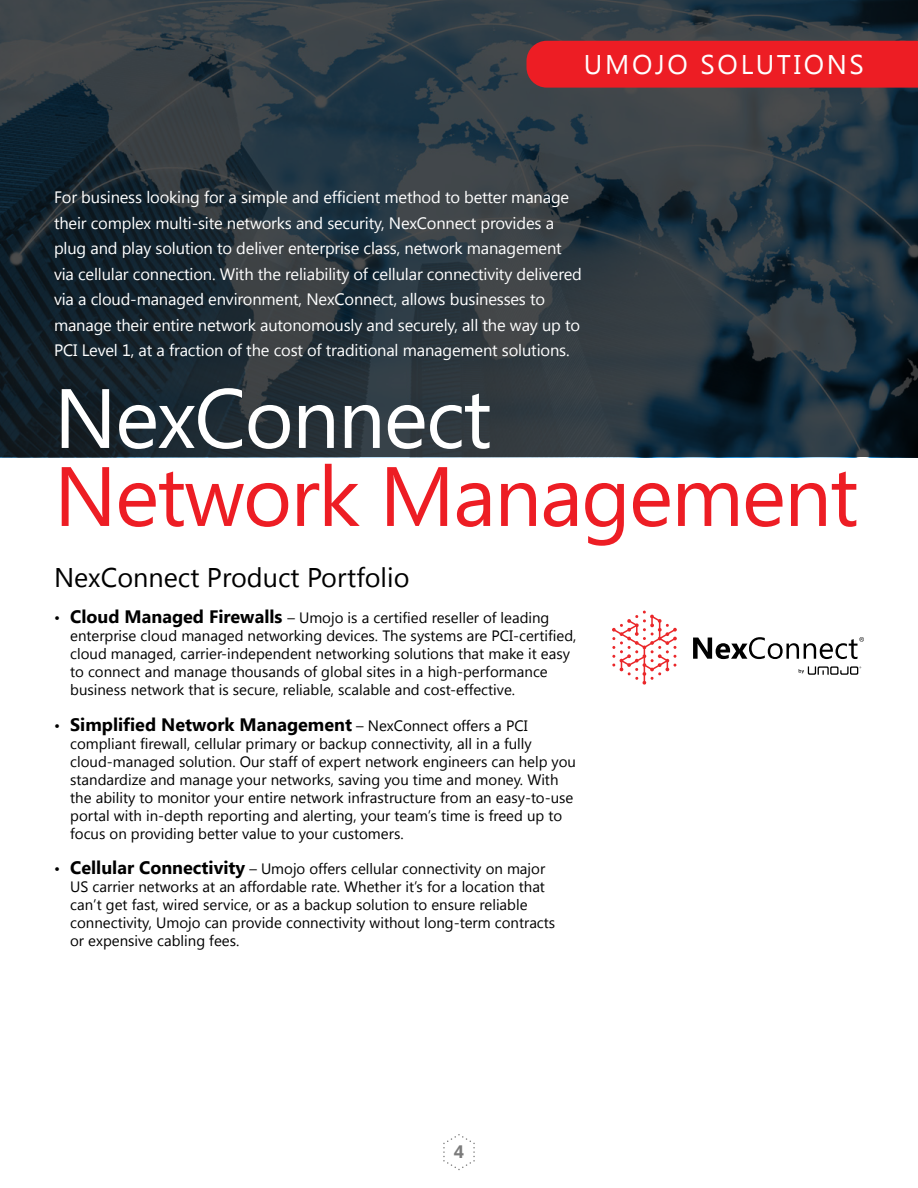
<style>
.page{position:relative;width:918px;height:1188px;background:#fff}
.page>*{position:absolute;margin:0;border:0;box-sizing:border-box;transform-origin:0 0}
.t1{font:84px "Segoe UI";letter-spacing:-.02em;color:#ed1d24}
.t2{font:84px "Segoe UI";letter-spacing:-.02em;color:#fff}
.t3{font:27px "Segoe UI";color:#000}
.t4{font:27px "Segoe UI";letter-spacing:.1em;color:#fff}
.t5{font:700 18px "Segoe UI";color:#000}
.t6{font:700 18px "Segoe UI";color:#7b7b7b}
.t7{font:16.5px/25.5px "Segoe UI";letter-spacing:-.01em;color:#fff}
.t8{font:15px/18px "Segoe UI";color:#000}
.s1{font-weight:700;font-size:18px}
.s2{font-weight:400;font-size:15px}
</style>
<div class="page">
<svg style="left:0;top:0;width:918px;height:457px;background:#28353d"></svg>
<svg style="left:612px;top:610px;width:65px;height:75px"></svg>
<svg style="left:693px;top:637px;width:171px;height:22px"></svg>
<svg style="left:799px;top:666px;width:62px;height:9px"></svg>
<div style="left:526px;top:41px;width:392px;height:47px;background:#ed1d24"></div>
<svg style="left:443px;top:1134px;width:32px;height:36px"></svg>
<h2 class="t4" style="left:584px;top:45px;width:282px">UMOJO SOLUTIONS</h2>
<p class="t7" style="left:54px;top:184px;width:529px">For business looking for a simple and efficient method to better manage their complex multi-site networks and security, NexConnect provides a plug and play solution to deliver enterprise class, network management via cellular connection. With the reliability of cellular connectivity delivered via a cloud-managed environment, NexConnect, allows businesses to manage their entire network autonomously and securely, all the way up to PCI Level 1, at a fraction of the cost of traditional management solutions.</p>
<h1 class="t2" style="left:54px;top:360px;width:439px">NexConnect</h1>
<h1 class="t1" style="left:54px;top:438px;width:806px">Network Management</h1>
<h2 class="t3" style="left:54px;top:558px;width:357px">NexConnect Product Portfolio</h2>
<p class="t8" style="left:70px;top:608px;width:508px;text-indent:-16px">• <span class="s1">Cloud Managed Firewalls</span> – Umojo is a certified reseller of leading enterprise cloud managed networking devices. The systems are PCI-certified, cloud managed, carrier-independent networking solutions that make it easy to connect and manage thousands of global sites in a high-performance business network that is secure, reliable, scalable and cost-effective.</p>
<p class="t5" style="left:54px;top:714px;width:475px"><span class="s2">•</span> Simplified Network Management <span class="s2">– NexConnect offers a PCI</span></p>
<p class="t8" style="left:70px;top:734px;width:507px">compliant firewall, cellular primary or backup connectivity, all in a fully cloud-managed solution. Our staff of expert network engineers can help you standardize and manage your networks, saving you time and money. With the ability to monitor your entire network infrastructure from an easy-to-use portal with in-depth reporting and alerting, your team’s time is freed up to focus on providing better value to your customers.</p>
<p class="t8" style="left:70px;top:859px;width:487px;text-indent:-16px">• <span class="s1">Cellular Connectivity</span> – Umojo offers cellular connectivity on major US carrier networks at an affordable rate. Whether it’s for a location that can’t get fast, wired service, or as a backup solution to ensure reliable connectivity, Umojo can provide connectivity without long-term contracts or expensive cabling fees.</p>
<p class="t6" style="left:454px;top:1142px;width:12px">4</p>
</div>
